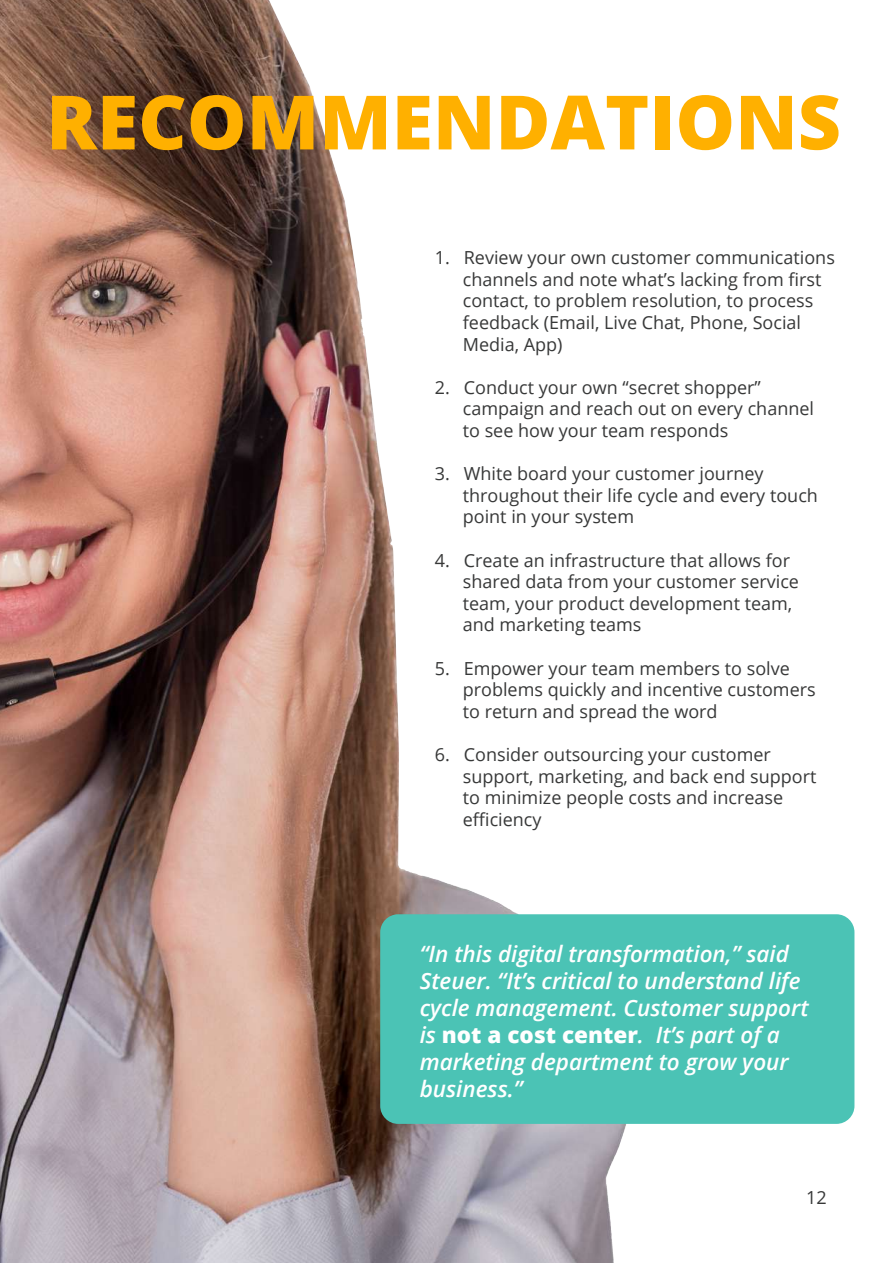
<style>
.page{position:relative;width:893px;height:1263px;background:#fff}
.page>*{position:absolute;margin:0;border:0;box-sizing:border-box;transform-origin:0 0}
.t1{font:800 75px "Open Sans";color:#ffb000}
.t2{font:italic 600 22.5px/27px "Open Sans";color:#fff}
.t3{font:18px/21.6px "Open Sans";color:#373838}
.s1{font-weight:800;font-style:normal}
</style>
<div class="page">
<img style="left:0;top:0;width:626px;height:1262px">
<div style="left:380px;top:914px;width:474px;height:210px;background:#4bc3b5;border-radius:18px"></div>
<h1 class="t1" style="left:46px;top:65px;width:796px">RECOMMENDATIONS</h1>
<p class="t3" style="left:463px;top:246px;width:374px;text-indent:-28px">1. Review your own customer communications channels and note what’s lacking from first contact, to problem resolution, to process feedback (Email, Live Chat, Phone, Social Media, App)</p>
<p class="t3" style="left:463px;top:376px;width:353px;text-indent:-28px">2. Conduct your own “secret shopper” campaign and reach out on every channel to see how your team responds</p>
<p class="t3" style="left:463px;top:462px;width:357px;text-indent:-28px">3. White board your customer journey throughout their life cycle and every touch point in your system</p>
<p class="t3" style="left:463px;top:549px;width:338px;text-indent:-28px">4. Create an infrastructure that allows for shared data from your customer service team, your product development team, and marketing teams</p>
<p class="t3" style="left:463px;top:657px;width:354px;text-indent:-28px">5. Empower your team members to solve problems quickly and incentive customers to return and spread the word</p>
<p class="t3" style="left:463px;top:743px;width:355px;text-indent:-28px">6. Consider outsourcing your customer support, marketing, and back end support to minimize people costs and increase efficiency</p>
<p class="t2" style="left:420px;top:940px;width:390px">“In this digital transformation,” said Steuer. “It’s critical to understand life cycle management. Customer support is <span class="s1">not a cost center</span>. It’s part of a marketing department to grow your business.”</p>
<p class="t3" style="left:806px;top:1186px;width:22px">12</p>
</div>
